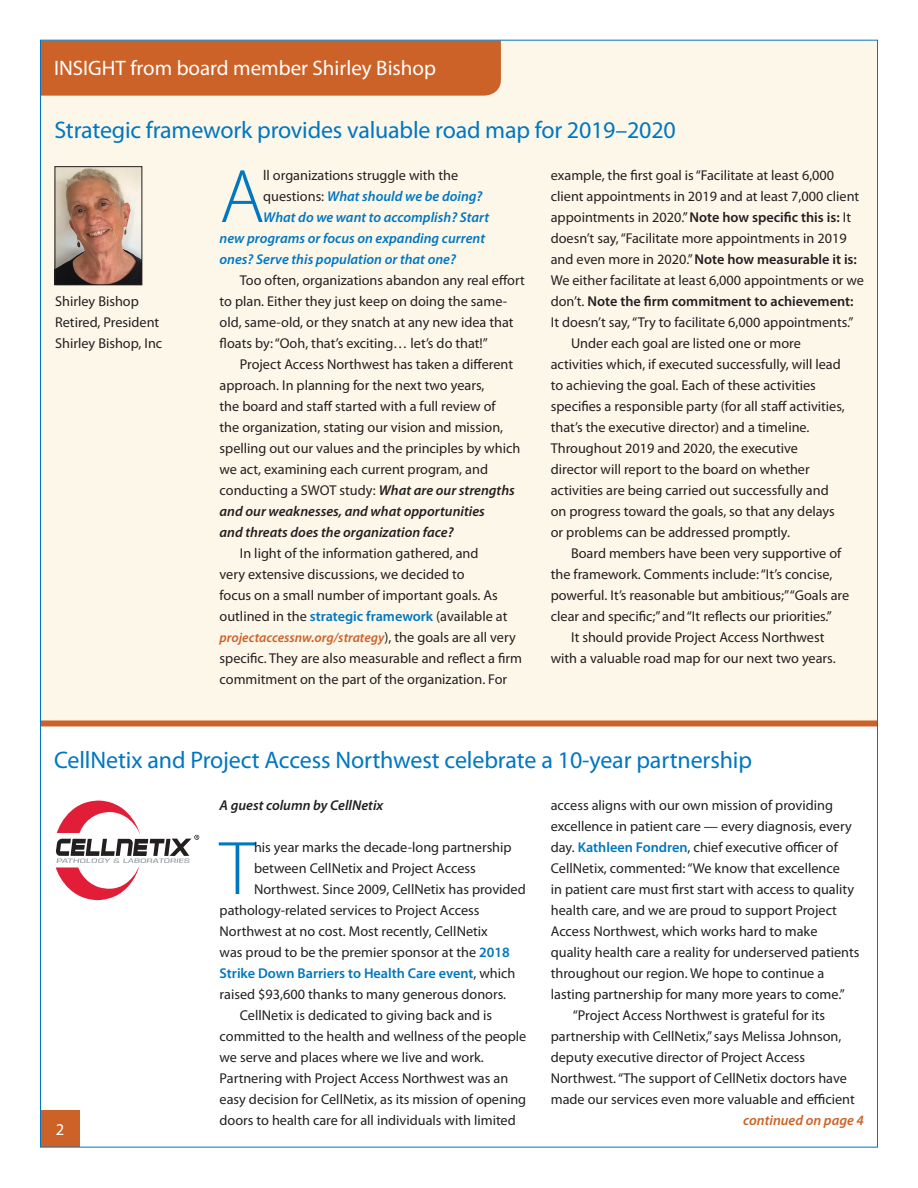
<style>
.page{position:relative;width:918px;height:1188px;background:#fff}
.page>*{position:absolute;margin:0;border:0;box-sizing:border-box;transform-origin:0 0}
.t1{font:300 76.5px "Myriad Pro";color:#0077c0}
.t2{font:24px "Myriad Pro";letter-spacing:-.01em;color:#0077c0}
.t3{font:21px "Myriad Pro";color:#fff}
.t4{font:16.5px "Myriad Pro";color:#fff}
.t5{font:14.25px/21px "Myriad Pro";color:#231f20}
.t6{font:italic 600 14.25px "Myriad Pro";color:#0077c0}
.t7{font:600 14.25px "Myriad Pro";color:#231f20}
.t8{font:600 14.25px "Myriad Pro";color:#0077c0}
.t9{font:italic 600 14.25px "Myriad Pro";color:#231f20}
.t10{font:italic 600 14.25px "Myriad Pro";color:#cc6228}
.t11{font:italic 600 13.5px "Myriad Pro";color:#cc6228}
.s1{font-weight:400;font-style:normal;color:#231f20}
.s2{font-weight:600;font-style:italic}
.s3{font-weight:600;color:#0077c0}
.s4{font-weight:400;font-style:normal;font-size:14.25px;color:#231f20}
.s5{font-weight:600}
.s6{font-weight:400}
.s7{font-weight:400;color:#231f20}
</style>
<div class="page">
<div style="left:42px;top:41px;width:836px;height:684px;background:#fdf7ea"></div>
<div style="left:42px;top:42px;width:459px;height:54px;background:#cc6228"></div>
<div style="left:40px;top:720px;width:837px;height:6px;background:#cc6228"></div>
<div style="left:41px;top:1110px;width:38px;height:37px;background:#cc6228"></div>
<img style="left:57px;top:168px;width:83px;height:115px">
<div style="left:55px;top:166px;width:87px;height:119px;border:1px solid #231f20"></div>
<svg style="left:56px;top:800px;width:143px;height:100px"></svg>
<h3 class="t3" style="left:54px;top:55px;width:383px">INSIGHT from board member Shirley Bishop</h3>
<h2 class="t2" style="left:54px;top:115px;width:623px">Strategic framework provides valuable road map for 2019–2020</h2>
<p class="t5" style="left:55px;top:290px;width:109px">Shirley Bishop<br>Retired, President<br>Shirley Bishop, Inc</p>
<h1 class="t1" style="left:220px;top:150px;width:46px">A</h1>
<p class="t5" style="left:263px;top:164px;width:197px">ll organizations struggle with the</p>
<p class="t6" style="left:263px;top:187px;width:221px"><span class="s1">questions:</span> What should we be doing?</p>
<p class="t6" style="left:263px;top:208px;width:228px">What do we want to accomplish? Start</p>
<p class="t6" style="left:220px;top:229px;width:267px">new programs or focus on expanding current</p>
<p class="t6" style="left:220px;top:250px;width:238px">ones? Serve this population or that one?</p>
<p class="t5" style="left:220px;top:270px;width:307px;text-indent:20px">Too often, organizations abandon any real effort to plan. Either they just keep on doing the same&shy;old, same-old, or they snatch at any new idea that floats by: “Ooh, that’s exciting… let’s do that!”</p>
<p class="t5" style="left:220px;top:354px;width:302px;text-indent:20px">Project Access Northwest has taken a different approach. In planning for the next two years,<br>the board and staff started with a full review of<br>the organization, stating our vision and mission, spelling out our values and the principles by which we act, examining each current program, and conducting a SWOT study: <span class="s2">What are our strengths and our weaknesses, and what opportunities<br>and threats does the organization face?</span></p>
<p class="t5" style="left:220px;top:543px;width:289px;text-indent:20px">In light of the information gathered, and very extensive discussions, we decided to<br>focus on a small number of important goals. As outlined in the <span class="s3">strategic framework</span> (available at</p>
<p class="t11" style="left:220px;top:629px;width:298px">projectaccessnw.org/strategy<span class="s4">), the goals are all very</span></p>
<p class="t5" style="left:220px;top:648px;width:304px">specific. They are also measurable and reflect a firm commitment on the part of the organization. For</p>
<p class="t5" style="left:551px;top:165px;width:285px">example, the first goal is “Facilitate at least 6,000</p>
<p class="t5" style="left:551px;top:186px;width:310px">client appointments in 2019 and at least 7,000 client</p>
<p class="t5" style="left:551px;top:207px;width:302px">appointments in 2020.” <span class="s5">Note how specific this is:</span> It</p>
<p class="t5" style="left:551px;top:228px;width:297px">doesn’t say, “Facilitate more appointments in 2019</p>
<p class="t7" style="left:551px;top:250px;width:308px"><span class="s6">and even more in 2020.”</span> Note how measurable it is:</p>
<p class="t5" style="left:551px;top:270px;width:315px">We either facilitate at least 6,000 appointments or we</p>
<p class="t7" style="left:551px;top:292px;width:304px"><span class="s6">don’t.</span> Note the firm commitment to achievement:</p>
<p class="t5" style="left:551px;top:312px;width:304px">It doesn’t say, “Try to facilitate 6,000 appointments.”</p>
<p class="t5" style="left:571px;top:333px;width:231px">Under each goal are listed one or more</p>
<p class="t5" style="left:551px;top:354px;width:292px">activities which, if executed successfully, will lead</p>
<p class="t5" style="left:551px;top:375px;width:267px">to achieving the goal. Each of these activities</p>
<p class="t5" style="left:551px;top:396px;width:296px">specifies a responsible party (for all staff activities,</p>
<p class="t5" style="left:551px;top:417px;width:260px">that’s the executive director) and a timeline.</p>
<p class="t5" style="left:551px;top:438px;width:249px">Throughout 2019 and 2020, the executive</p>
<p class="t5" style="left:551px;top:459px;width:260px">director will report to the board on whether</p>
<p class="t5" style="left:551px;top:480px;width:279px">activities are being carried out successfully and</p>
<p class="t5" style="left:551px;top:501px;width:286px">on progress toward the goals, so that any delays</p>
<p class="t5" style="left:551px;top:522px;width:241px">or problems can be addressed promptly.</p>
<p class="t5" style="left:571px;top:543px;width:272px">Board members have been very supportive of</p>
<p class="t5" style="left:551px;top:564px;width:283px">the framework. Comments include: “It’s concise,</p>
<p class="t5" style="left:551px;top:585px;width:300px">powerful. It’s reasonable but ambitious;” “Goals are</p>
<p class="t5" style="left:551px;top:606px;width:283px">clear and specific;” and “It reflects our priorities.”</p>
<p class="t5" style="left:571px;top:627px;width:255px">It should provide Project Access Northwest</p>
<p class="t5" style="left:551px;top:648px;width:286px">with a valuable road map for our next two years.</p>
<h2 class="t2" style="left:54px;top:745px;width:700px">CellNetix and Project Access Northwest celebrate a 10-year partnership</h2>
<p class="t4" style="left:56px;top:1119px;width:10px">2</p>
<p class="t9" style="left:220px;top:796px;width:165px">A guest column by CellNetix</p>
<h1 class="t1" style="left:220px;top:822px;width:37px">T</h1>
<p class="t5" style="left:254px;top:836px;width:259px">his year marks the decade-long partnership</p>
<p class="t5" style="left:254px;top:858px;width:223px">between CellNetix and Project Access</p>
<p class="t5" style="left:254px;top:879px;width:273px">Northwest. Since 2009, CellNetix has provided</p>
<p class="t5" style="left:220px;top:900px;width:261px">pathology-related services to Project Access</p>
<p class="t5" style="left:220px;top:921px;width:270px">Northwest at no cost. Most recently, CellNetix</p>
<p class="t5" style="left:220px;top:942px;width:292px">was proud to be the premier sponsor at the <span class="s3">2018</span></p>
<p class="t8" style="left:220px;top:964px;width:297px">Strike Down Barriers to Health Care event<span class="s7">, which</span></p>
<p class="t5" style="left:220px;top:984px;width:288px">raised $93,600 thanks to many generous donors.</p>
<p class="t5" style="left:240px;top:1005px;width:254px">CellNetix is dedicated to giving back and is</p>
<p class="t5" style="left:220px;top:1026px;width:308px">committed to the health and wellness of the people</p>
<p class="t5" style="left:220px;top:1047px;width:266px">we serve and places where we live and work.</p>
<p class="t5" style="left:220px;top:1068px;width:290px">Partnering with Project Access Northwest was an</p>
<p class="t5" style="left:220px;top:1089px;width:308px">easy decision for CellNetix, as its mission of opening</p>
<p class="t5" style="left:220px;top:1110px;width:298px">doors to health care for all individuals with limited</p>
<p class="t5" style="left:551px;top:795px;width:284px">access aligns with our own mission of providing</p>
<p class="t5" style="left:551px;top:816px;width:303px">excellence in patient care — every diagnosis, every</p>
<p class="t5" style="left:551px;top:837px;width:289px">day. <span class="s3">Kathleen Fondren</span>, chief executive officer of</p>
<p class="t5" style="left:551px;top:858px;width:291px">CellNetix, commented: “We know that excellence</p>
<p class="t5" style="left:551px;top:879px;width:305px">in patient care must first start with access to quality</p>
<p class="t5" style="left:551px;top:900px;width:288px">health care, and we are proud to support Project</p>
<p class="t5" style="left:551px;top:921px;width:268px">Access Northwest, which works hard to make</p>
<p class="t5" style="left:551px;top:942px;width:310px">quality health care a reality for underserved patients</p>
<p class="t5" style="left:551px;top:963px;width:275px">throughout our region. We hope to continue a</p>
<p class="t5" style="left:551px;top:984px;width:296px">lasting partnership for many more years to come.”</p>
<p class="t5" style="left:573px;top:1005px;width:254px">“Project Access Northwest is grateful for its</p>
<p class="t5" style="left:551px;top:1026px;width:292px">partnership with CellNetix,” says Melissa Johnson,</p>
<p class="t5" style="left:551px;top:1047px;width:256px">deputy executive director of Project Access</p>
<p class="t5" style="left:551px;top:1068px;width:298px">Northwest. “The support of CellNetix doctors have</p>
<p class="t5" style="left:551px;top:1089px;width:306px">made our services even more valuable and efficient</p>
<p class="t10" style="left:743px;top:1111px;width:122px">continued on page 4</p>
</div>
